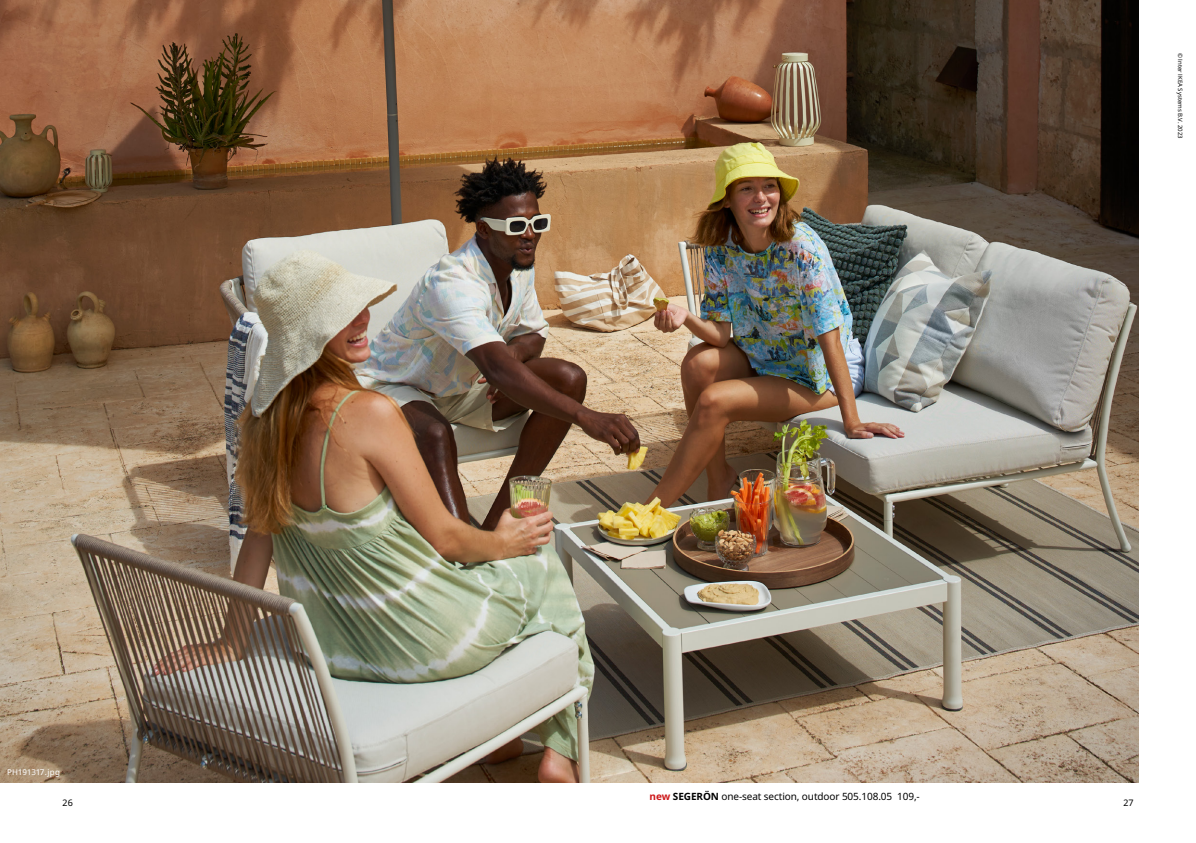
<style>
.page{position:relative;width:1196px;height:843px;background:#fff}
.page>*{position:absolute;margin:0;border:0;box-sizing:border-box;transform-origin:0 0}
.product_specs{font:10px "Noto IKEA Latin";letter-spacing:-.01em;color:#000}
.t1{font:9px "Noto IKEA Latin";color:#000}
.Body_Text_1{font:8px "Noto IKEA Latin";letter-spacing:.05em;color:#fff}
.t2{font:6px "Noto IKEA Latin";color:#000}
.s1{font-weight:700;color:#cd1719}
.s2{font-weight:700}
</style>
<div class="page">
<img style="left:0;top:0;width:1138px;height:782px">
<p class="t2" style="left:1184px;top:53px;width:87px;rotate:90deg">© Inter IKEA Systems B.V. 2023</p>
<p class="Body_Text_1" style="left:7px;top:766px;width:55px">PH191317.jpg</p>
<p class="product_specs" style="left:649px;top:788px;width:272px"><span class="s1">new</span> <span class="s2">SEGERÖN</span> one-seat section, outdoor 505.108.05 109,-</p>
<p class="t1" style="left:62px;top:796px;width:12px">26</p>
<p class="t1" style="left:1123px;top:796px;width:11px">27</p>
</div>
